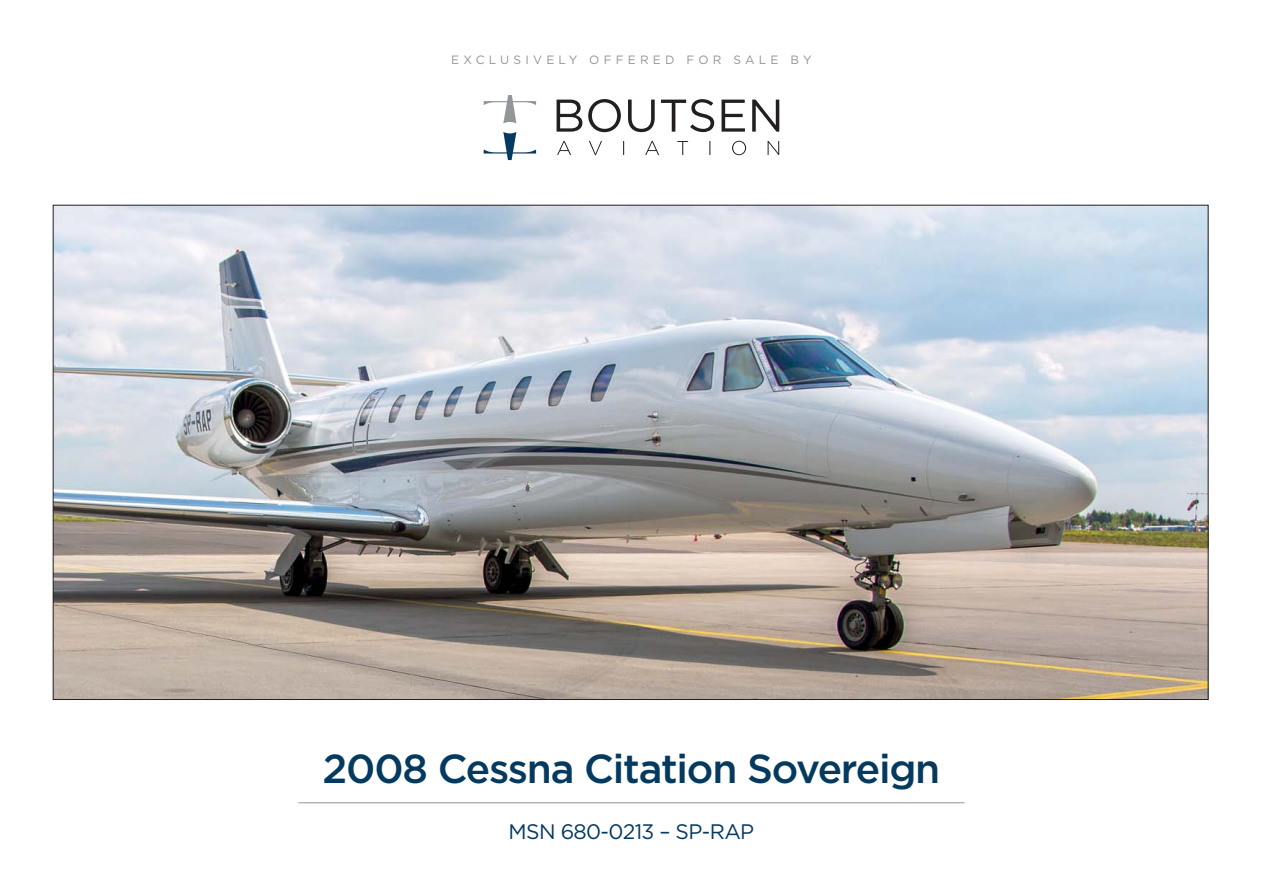
<style>
.page{position:relative;width:1263px;height:893px;background:#fff}
.page>*{position:absolute;margin:0;border:0;box-sizing:border-box;transform-origin:0 0}
.t1{font:500 40.5px "Gotham";letter-spacing:-.03em;color:#043a60}
.t2{font:21px "Gotham";letter-spacing:-.03em;color:#043a60}
.t3{font:12px "Gotham";letter-spacing:.35em;color:#909599}
</style>
<div class="page">
<img style="left:55px;top:207px;width:1151px;height:491px">
<svg style="left:557px;top:99px;width:222px;height:33px"></svg>
<svg style="left:557px;top:141px;width:222px;height:14px"></svg>
<svg style="left:484px;top:95px;width:52px;height:29px"></svg>
<svg style="left:484px;top:132px;width:52px;height:28px"></svg>
<hr style="left:298px;top:802px;width:666px;height:1px;background:#909599">
<p class="t3" style="left:451px;top:54px;width:362px">EXCLUSIVELY OFFERED FOR SALE BY</p>
<h1 class="t1" style="left:323px;top:751px;width:619px">2008 Cessna Citation Sovereign</h1>
<h2 class="t2" style="left:509px;top:822px;width:247px">MSN 680-0213 – SP-RAP</h2>
</div>
